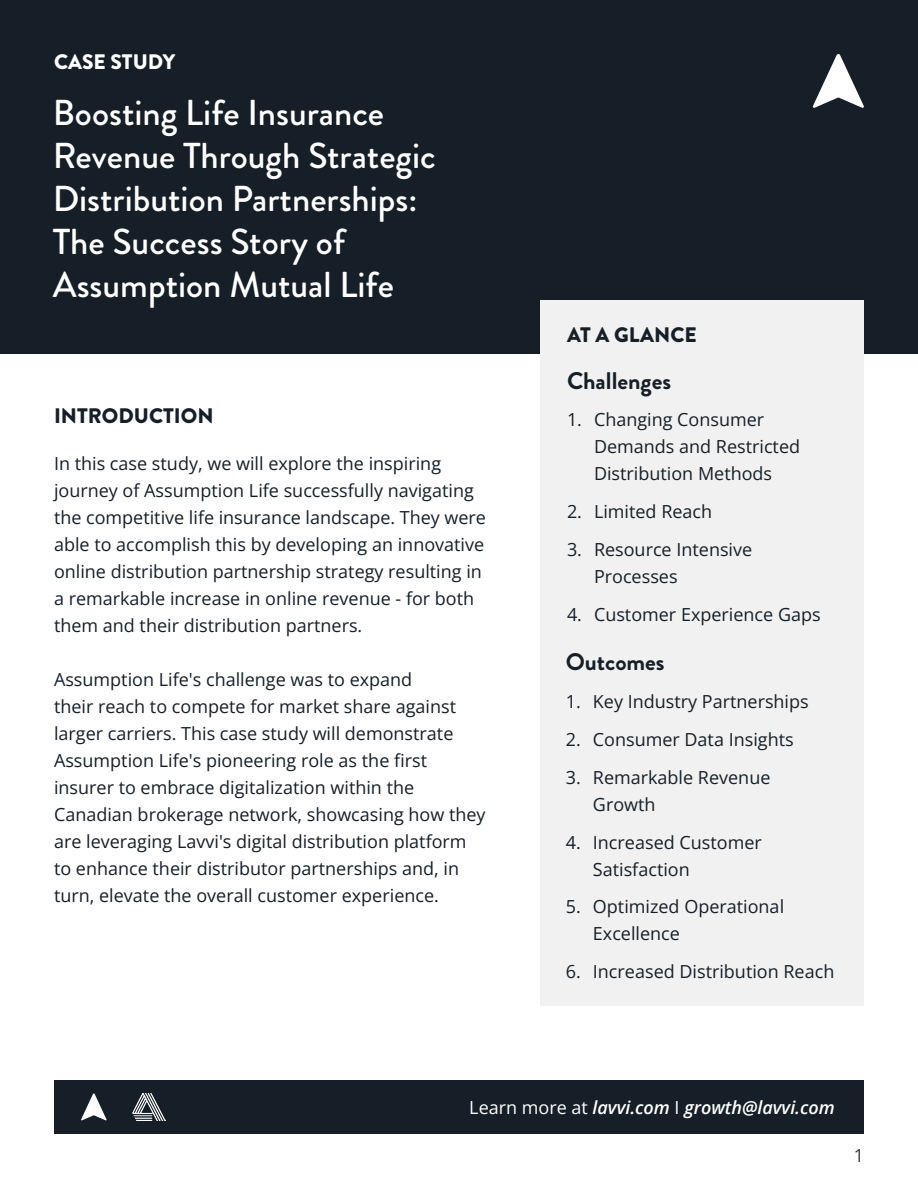
<style>
.page{position:relative;width:918px;height:1188px;background:#fff}
.page>*{position:absolute;margin:0;border:0;box-sizing:border-box;transform-origin:0 0}
.t1{font:500 36px/43.2px "Brandon Grotesque";color:#fff}
.t2{font:700 24px "Brandon Grotesque";color:#161f28}
.t3{font:900 21px "Brandon Grotesque";color:#161f28}
.t4{font:900 21px "Brandon Grotesque";color:#fff}
.t5{font:18px/27px "Open Sans";color:#161f28}
.t6{font:italic 600 18px "Open Sans";color:#fff}
.t7{font:18px "Open Sans";color:#30393c}
.s1{font-weight:400;font-style:normal}
</style>
<div class="page">
<div style="left:54px;top:1080px;width:810px;height:54px;background:#161f28"></div>
<svg style="left:81px;top:1094px;width:26px;height:26px"></svg>
<img style="left:133px;top:1094px;width:32px;height:27px">
<div style="left:1px;top:1px;width:917px;height:353px;background:#161f28"></div>
<div style="left:540px;top:300px;width:324px;height:705px;background:#f1f1f1"></div>
<svg style="left:813px;top:54px;width:51px;height:54px"></svg>
<p class="t4" style="left:54px;top:47px;width:123px">CASE STUDY</p>
<h1 class="t1" style="left:53px;top:91px;width:384px">Boosting Life Insurance<br>Revenue Through Strategic<br>Distribution Partnerships:<br>The Success Story of<br>Assumption Mutual Life</h1>
<p class="t3" style="left:54px;top:401px;width:161px">INTRODUCTION</p>
<p class="t5" style="left:54px;top:449px;width:434px">In this case study, we will explore the inspiring journey of Assumption Life successfully navigating the competitive life insurance landscape. They were able to accomplish this by developing an innovative online distribution partnership strategy resulting in a remarkable increase in online revenue - for both them and their distribution partners.</p>
<p class="t5" style="left:54px;top:665px;width:433px">Assumption Life's challenge was to expand<br>their reach to compete for market share against larger carriers. This case study will demonstrate Assumption Life's pioneering role as the first insurer to embrace digitalization within the Canadian brokerage network, showcasing how they are leveraging Lavvi's digital distribution platform to enhance their distributor partnerships and, in turn, elevate the overall customer experience.</p>
<p class="t3" style="left:567px;top:320px;width:131px">AT A GLANCE</p>
<h2 class="t2" style="left:567px;top:364px;width:106px">Challenges</h2>
<p class="t5" style="left:594px;top:406px;width:208px;text-indent:-27px">1. Changing Consumer<br>Demands and Restricted<br>Distribution Methods</p>
<p class="t5" style="left:567px;top:498px;width:147px">2. Limited Reach</p>
<p class="t5" style="left:594px;top:536px;width:160px;text-indent:-27px">3. Resource Intensive<br>Processes</p>
<p class="t5" style="left:567px;top:600px;width:255px">4. Customer Experience Gaps</p>
<h2 class="t2" style="left:566px;top:645px;width:100px">Outcomes</h2>
<p class="t5" style="left:566px;top:688px;width:244px">1. Key Industry Partnerships</p>
<p class="t5" style="left:566px;top:726px;width:229px">2. Consumer Data Insights</p>
<p class="t5" style="left:593px;top:763px;width:179px;text-indent:-27px">3. Remarkable Revenue<br>Growth</p>
<p class="t5" style="left:593px;top:828px;width:170px;text-indent:-27px">4. Increased Customer<br>Satisfaction</p>
<p class="t5" style="left:593px;top:893px;width:193px;text-indent:-27px">5. Optimized Operational<br>Excellence</p>
<p class="t5" style="left:566px;top:958px;width:270px">6. Increased Distribution Reach</p>
<p class="t6" style="left:469px;top:1095px;width:367px"><span class="s1">Learn more at</span> lavvi.com <span class="s1">I</span> growth@lavvi.com</p>
<p class="t7" style="left:854px;top:1143px;width:12px">1</p>
</div>
